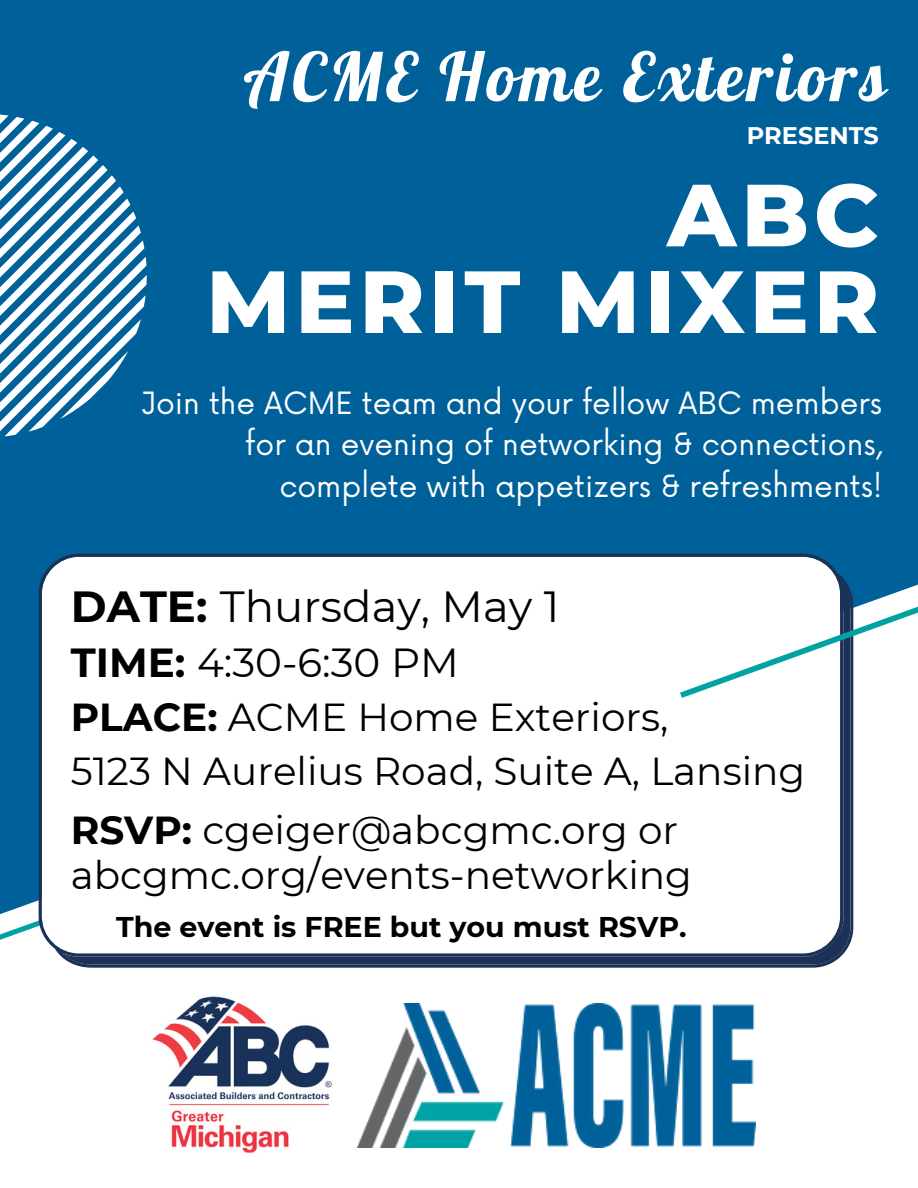
<style>
.page{position:relative;width:918px;height:1188px;background:#fff}
.page>*{position:absolute;margin:0;border:0;box-sizing:border-box;transform-origin:0 0}
.t1{font:800 88.05px/86.7px "Montserrat";letter-spacing:.055em;color:#fff;text-align:right}
.t2{font:67.05px "Lobster";letter-spacing:.055em;color:#fff}
.t3{font:43.5px "Montserrat";color:#000}
.t4{font:40.5px "Montserrat";color:#000}
.t5{font:39px/54px "Montserrat";color:#000}
.t6{font:30px/41.7px "Now";color:#fff;text-align:right}
.t7{font:700 28.5px "Montserrat";color:#000}
.t8{font:700 24px "Montserrat";color:#fff}
.s1{font-weight:700}
</style>
<div class="page">
<div style="left:0;top:0;width:918px;height:926px;background:#00619a"></div>
<svg style="left:0;top:741px;width:39px;height:199px;background:#2377a7"></svg>
<svg style="left:39px;top:554px;width:814px;height:414px"></svg>
<svg style="left:674px;top:549px;width:244px;height:153px"></svg>
<svg style="left:0;top:114px;width:147px;height:324px;fill:#00619a"></svg>
<img style="left:152px;top:996px;width:206px;height:158px">
<img style="left:358px;top:1004px;width:397px;height:144px">
<p class="t2" style="left:243px;top:34px;width:645px">ACME Home Exteriors</p>
<h1 class="t8" style="left:747px;top:121px;width:134px">PRESENTS</h1>
<h2 class="t1" style="left:206px;top:171px;width:674px">ABC<br>MERIT MIXER</h2>
<p class="t6" style="left:141px;top:384px;width:743px">Join the ACME team and your fellow ABC members for an evening of networking &amp; connections, complete with appetizers &amp; refreshments!</p>
<p class="t3" style="left:71px;top:580px;width:490px"><span class="s1">DATE:</span> Thursday, May 1</p>
<p class="t4" style="left:71px;top:638px;width:389px"><span class="s1">TIME:</span> 4:30-6:30 PM</p>
<h4 class="t5" style="left:71px;top:690px;width:736px"><span class="s1">PLACE:</span> ACME Home Exteriors,<br>5123 N Aurelius Road, Suite A, Lansing</h4>
<h3 class="t5" style="left:71px;top:807px;width:623px;line-height:45px"><span class="s1">RSVP:</span> cgeiger@abcgmc.org or abcgmc.org/events-networking</h3>
<h5 class="t7" style="left:116px;top:910px;width:572px">The event is FREE but you must RSVP.</h5>
</div>
